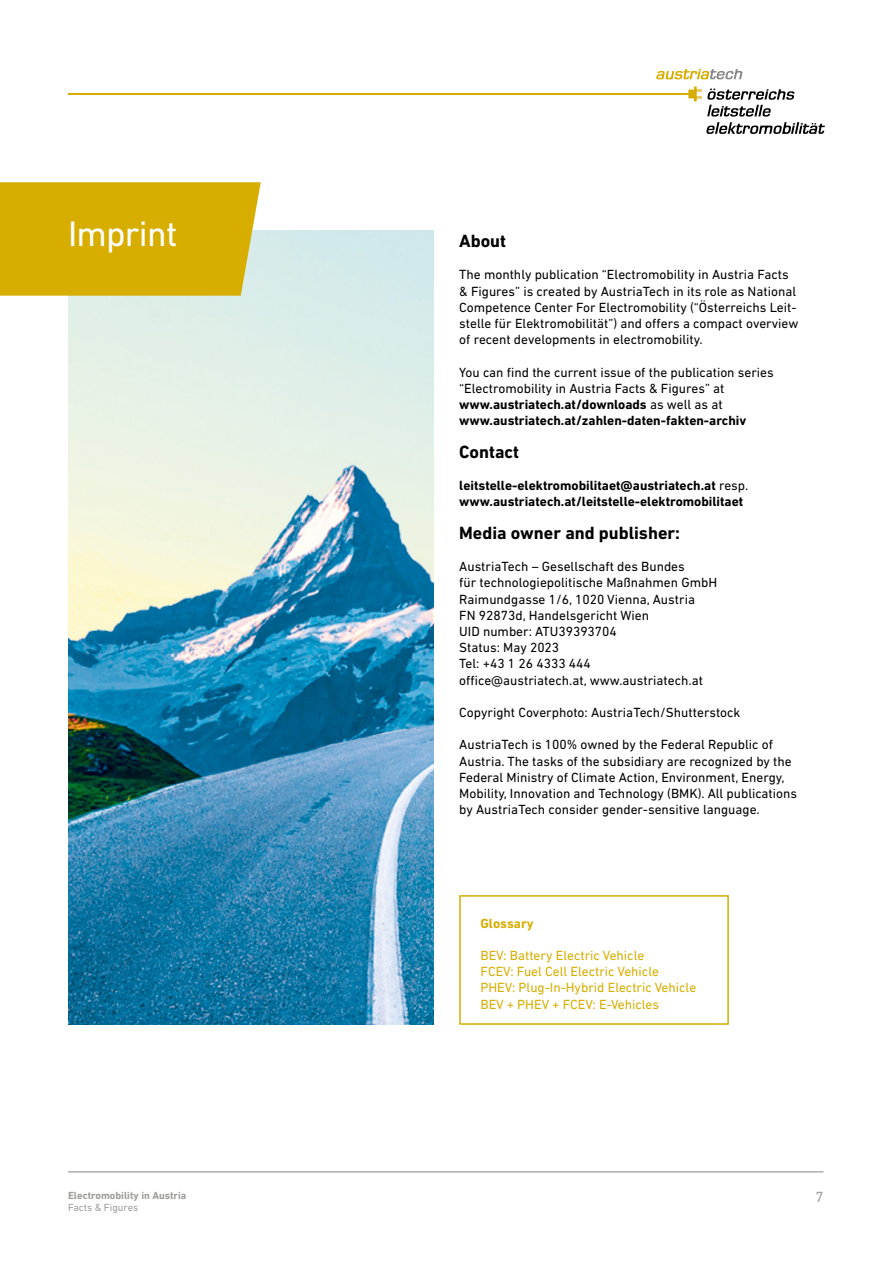
<style>
.page{position:relative;width:893px;height:1263px;background:#fff}
.page>*{position:absolute;margin:0;border:0;box-sizing:border-box;transform-origin:0 0}
.t1{font:36px "DIN Next LT Pro";letter-spacing:-.02em;color:#fff}
.H2{font:700 18px "DIN Next LT Pro";color:#000}
.t2{font:15px "DIN Next LT Pro";color:#9d9d9c}
.P_Body{font:13.5px/16.2px "DIN Next LT Pro";color:#000}
.P_Body-2{font:13.5px "DIN Next LT Pro";color:#d7ae00}
.P_Body-3{font:700 13.5px/16.2px "DIN Next LT Pro";color:#000}
.H2-2{font:700 13.5px "DIN Next LT Pro";color:#d7ae00}
.t3{font:700 10.5px "DIN Next LT Pro";color:#9d9d9c}
.t4{font:10.5px "DIN Next LT Pro";color:#9d9d9c}
.s1{font-weight:700}
.s2{font-weight:400}
</style>
<div class="page">
<img style="left:68px;top:231px;width:366px;height:794px">
<div style="left:0;top:182px;width:261px;height:114px;background:#d7ae00"></div>
<div style="left:459px;top:895px;width:270px;height:130px;border:2px solid #d7ae00"></div>
<hr style="left:68px;top:93px;width:620px;height:2px;background:#d7ae00">
<svg style="left:656px;top:69px;width:87px;height:10px"></svg>
<svg style="left:688px;top:87px;width:137px;height:47px"></svg>
<hr style="left:68px;top:1171px;width:755px;height:1px;background:#878787">
<h1 class="t1" style="left:68px;top:213px;width:111px">Imprint</h1>
<h2 class="H2" style="left:459px;top:230px;width:48px">About</h2>
<p class="P_Body" style="left:459px;top:267px;width:341px">The monthly publication “Electromobility in Austria Facts &amp; Figures” is created by AustriaTech in its role as National Competence Center For Electromobility (“Österreichs Leit&shy;stelle für Elektromobilität”) and offers a compact overview of recent developments in electromobility.</p>
<p class="P_Body" style="left:459px;top:364px;width:316px">You can find the current issue of the publication series “Electromobility in Austria Facts &amp; Figures” at <span class="s1">www.austriatech.at/downloads</span> as well as at <span class="s1">www.austriatech.at/zahlen-daten-fakten-archiv</span></p>
<h2 class="H2" style="left:459px;top:441px;width:61px">Contact</h2>
<p class="P_Body-3" style="left:459px;top:477px;width:291px">leitstelle-elektromobilitaet@austriatech.at <span class="s2">resp. </span>www.austriatech.at/leitstelle-elektromobilitaet</p>
<h2 class="H2" style="left:459px;top:522px;width:222px">Media owner and publisher:</h2>
<p class="P_Body" style="left:459px;top:558px;width:259px">AustriaTech – Gesellschaft des Bundes<br>für technologiepolitische Maßnahmen GmbH</p>
<p class="P_Body" style="left:459px;top:591px;width:237px">Raimundgasse 1/6, 1020 Vienna, Austria</p>
<p class="P_Body" style="left:459px;top:607px;width:191px">FN 92873d, Handelsgericht Wien</p>
<p class="P_Body" style="left:459px;top:623px;width:159px">UID number: ATU39393704</p>
<p class="P_Body" style="left:459px;top:639px;width:102px">Status: May 2023</p>
<p class="P_Body" style="left:459px;top:655px;width:133px">Tel: +43 1 26 4333 444</p>
<p class="P_Body" style="left:459px;top:672px;width:245px">office@austriatech.at, www.austriatech.at</p>
<p class="P_Body" style="left:459px;top:704px;width:283px">Copyright Coverphoto: AustriaTech/Shutterstock</p>
<p class="P_Body" style="left:459px;top:736px;width:339px">AustriaTech is 100% owned by the Federal Republic of Austria. The tasks of the subsidiary are recognized by the Federal Ministry of Climate Action, Environment, Energy, Mobility, Innovation and Technology (BMK). All publications by AustriaTech consider gender-sensitive language.</p>
<h2 class="H2-2" style="left:480px;top:915px;width:55px">Glossary</h2>
<p class="P_Body-2" style="left:480px;top:947px;width:165px">BEV: Battery Electric Vehicle</p>
<p class="P_Body-2" style="left:480px;top:964px;width:180px">FCEV: Fuel Cell Electric Vehicle</p>
<p class="P_Body-2" style="left:480px;top:980px;width:217px">PHEV: Plug-In-Hybrid Electric Vehicle</p>
<p class="P_Body-2" style="left:480px;top:996px;width:180px">BEV + PHEV + FCEV: E-Vehicles</p>
<p class="t3" style="left:68px;top:1189px;width:120px">Electromobility in Austria</p>
<p class="t2" style="left:815px;top:1188px;width:10px">7</p>
<p class="t4" style="left:68px;top:1201px;width:72px">Facts &amp; Figures</p>
</div>
